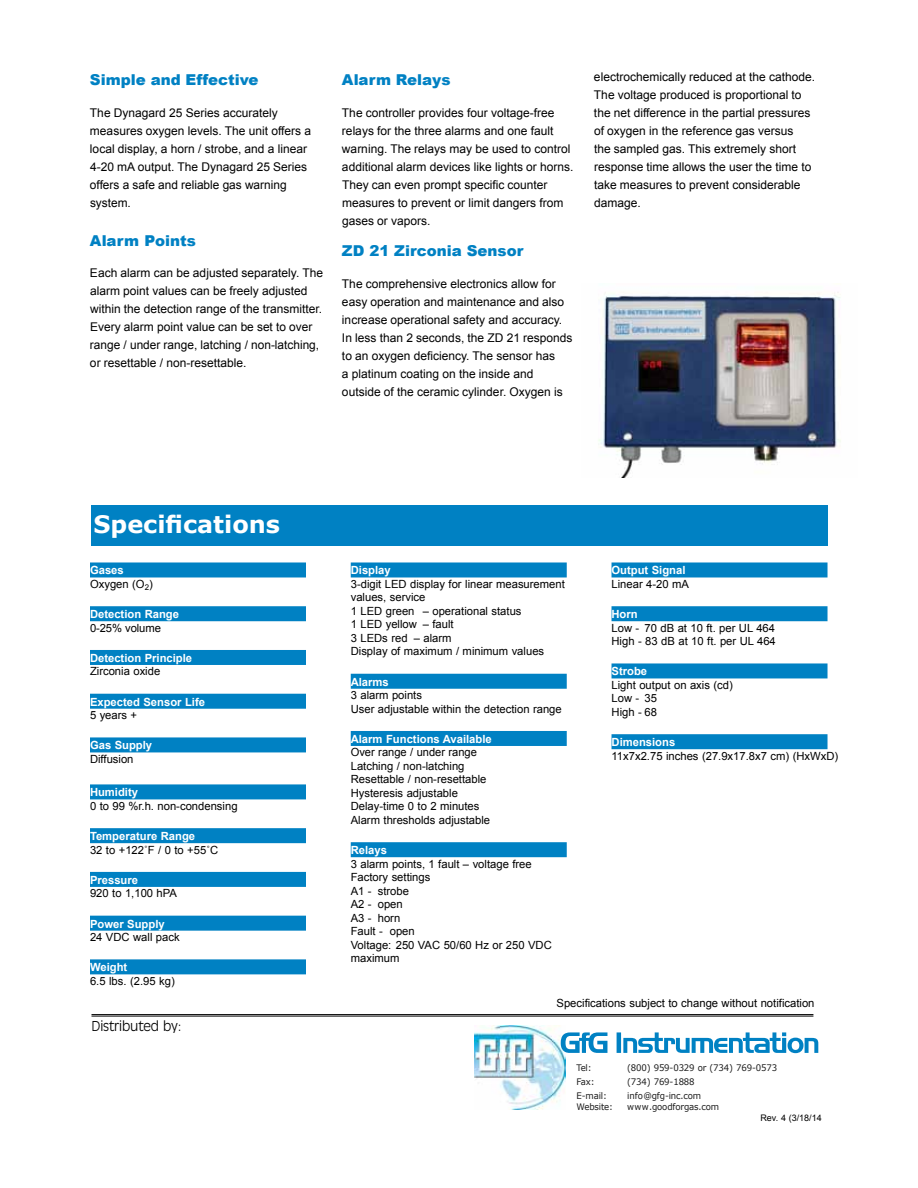
<style>
.page{position:relative;width:918px;height:1188px;background:#fff}
.page>*{position:absolute;margin:0;border:0;box-sizing:border-box;transform-origin:0 0}
.t1{font:700 24px "Verdana";color:#fff}
.t2{font:900 15px "Arial";color:#0081c3}
.t3{font:300 13.5px "Antique Olive LT";letter-spacing:-.01em;color:#000}
.t4{font:12px/18px "Arial";color:#000}
.t5{font:11.25px/13.5px "Arial";color:#000}
.t6{font:700 11.25px "Arial";color:#fff}
.t7{font:300 10.5px/13.5px "Antique Olive LT";letter-spacing:-.015em;color:#000;scale:.95 1}
.t8{font:9px "Verdana";letter-spacing:-.015em;color:#1c1c1c;scale:.95 1}
.t9{font:9px "Arial";color:#000}
.s1{font-weight:700;color:#fff}
</style>
<div class="page">
<img style="left:598px;top:292px;width:243px;height:186px">
<hr style="left:92px;top:1014px;width:721px;height:1px;background:#000">
<hr style="left:92px;top:1016px;width:721px;height:1px;background:#000">
<div style="left:92px;top:505px;width:736px;height:41px;background:#0081c3"></div>
<img style="left:475px;top:1025px;width:91px;height:85px">
<svg style="left:515px;top:1025px;width:303px;height:29px"></svg>
<div style="left:90px;top:562px;width:216px;height:15px;background:#0081c3"></div>
<div style="left:90px;top:606px;width:216px;height:15px;background:#0081c3"></div>
<div style="left:90px;top:650px;width:216px;height:15px;background:#0081c3"></div>
<div style="left:90px;top:694px;width:216px;height:15px;background:#0081c3"></div>
<div style="left:90px;top:737px;width:216px;height:15px;background:#0081c3"></div>
<div style="left:90px;top:784px;width:216px;height:15px;background:#0081c3"></div>
<div style="left:90px;top:828px;width:216px;height:15px;background:#0081c3"></div>
<div style="left:90px;top:872px;width:216px;height:15px;background:#0081c3"></div>
<div style="left:90px;top:916px;width:216px;height:15px;background:#0081c3"></div>
<div style="left:90px;top:959px;width:216px;height:15px;background:#0081c3"></div>
<div style="left:351px;top:562px;width:216px;height:15px;background:#0081c3"></div>
<div style="left:351px;top:674px;width:216px;height:15px;background:#0081c3"></div>
<div style="left:351px;top:731px;width:216px;height:15px;background:#0081c3"></div>
<div style="left:351px;top:842px;width:216px;height:15px;background:#0081c3"></div>
<div style="left:612px;top:562px;width:216px;height:15px;background:#0081c3"></div>
<div style="left:612px;top:606px;width:216px;height:15px;background:#0081c3"></div>
<div style="left:612px;top:663px;width:216px;height:15px;background:#0081c3"></div>
<div style="left:612px;top:734px;width:216px;height:15px;background:#0081c3"></div>
<p class="t2" style="left:90px;top:69px;width:170px">Simple and Effective</p>
<p class="t4" style="left:90px;top:103px;width:223px">The Dynagard 25 Series accurately measures oxygen levels. The unit offers a local display, a horn / strobe, and a linear 4-20 mA output. The Dynagard 25 Series offers a safe and reliable gas warning system.</p>
<p class="t2" style="left:90px;top:229px;width:107px">Alarm Points</p>
<p class="t4" style="left:90px;top:264px;width:235px">Each alarm can be adjusted separately. The alarm point values can be freely adjusted within the detection range of the transmitter.<br>Every alarm point value can be set to over range / under range, latching / non-latching, or resettable / non-resettable.</p>
<p class="t2" style="left:342px;top:69px;width:110px">Alarm Relays</p>
<p class="t4" style="left:342px;top:103px;width:233px">The controller provides four voltage-free relays for the three alarms and one fault warning. The relays may be used to control additional alarm devices like lights or horns.<br>They can even prompt specific counter measures to prevent or limit dangers from gases or vapors.</p>
<p class="t2" style="left:342px;top:240px;width:183px">ZD 21 Zirconia Sensor</p>
<p class="t4" style="left:342px;top:274px;width:232px">The comprehensive electronics allow for easy operation and maintenance and also increase operational safety and accuracy.<br>In less than 2 seconds, the ZD 21 responds to an oxygen deficiency. The sensor has<br>a platinum coating on the inside and outside of the ceramic cylinder. Oxygen is</p>
<p class="t4" style="left:594px;top:68px;width:223px">electrochemically reduced at the cathode.<br>The voltage produced is proportional to the net difference in the partial pressures of oxygen in the reference gas versus<br>the sampled gas. This extremely short response time allows the user the time to take measures to prevent considerable damage.</p>
<h1 class="t1" style="left:94px;top:507px;width:188px">Specifications</h1>
<p class="t5" style="left:90px;top:564px;width:64px"><span class="s1">Gases<br></span>Oxygen (O<sub>2</sub>)</p>
<p class="t6" style="left:90px;top:607px;width:91px">Detection Range</p>
<p class="t5" style="left:90px;top:621px;width:72px">0-25% volume</p>
<p class="t6" style="left:90px;top:651px;width:104px">Detection Principle</p>
<p class="t5" style="left:90px;top:665px;width:72px">Zirconia oxide</p>
<p class="t6" style="left:90px;top:694px;width:117px">Expected Sensor Life</p>
<p class="t5" style="left:90px;top:709px;width:49px">5 years +</p>
<p class="t6" style="left:90px;top:738px;width:64px">Gas Supply</p>
<p class="t5" style="left:90px;top:752px;width:45px">Diffusion</p>
<p class="t6" style="left:90px;top:785px;width:50px">Humidity</p>
<p class="t5" style="left:90px;top:799px;width:149px">0 to 99 %r.h. non-condensing</p>
<p class="t6" style="left:90px;top:829px;width:107px">Temperature Range</p>
<p class="t5" style="left:90px;top:843px;width:130px">32 to +122˚F / 0 to +55˚C</p>
<p class="t6" style="left:90px;top:872px;width:50px">Pressure</p>
<p class="t5" style="left:90px;top:887px;width:89px">920 to 1,100 hPA</p>
<p class="t6" style="left:90px;top:916px;width:76px">Power Supply</p>
<p class="t5" style="left:90px;top:931px;width:91px">24 VDC wall pack</p>
<p class="t6" style="left:90px;top:960px;width:39px">Weight</p>
<p class="t5" style="left:90px;top:974px;width:86px">6.5 lbs. (2.95 kg)</p>
<p class="t3" style="left:90px;top:1013px;width:91px">Distributed by:</p>
<p class="t3" style="left:92px;top:1019px;width:91px">Distributed by:</p>
<p class="t6" style="left:351px;top:563px;width:42px">Display</p>
<p class="t5" style="left:351px;top:577px;width:216px">3-digit LED display for linear measurement values, service<br>1 LED green – operational status<br>1 LED yellow – fault<br>3 LEDs red – alarm<br>Display of maximum / minimum values</p>
<p class="t6" style="left:351px;top:674px;width:40px">Alarms</p>
<p class="t5" style="left:351px;top:689px;width:213px">3 alarm points<br>User adjustable within the detection range</p>
<p class="t6" style="left:351px;top:732px;width:143px">Alarm Functions Available</p>
<p class="t5" style="left:351px;top:746px;width:141px">Over range / under range<br>Latching / non-latching<br>Resettable / non-resettable<br>Hysteresis adjustable<br>Delay-time 0 to 2 minutes<br>Alarm thresholds adjustable</p>
<p class="t6" style="left:351px;top:843px;width:38px">Relays</p>
<p class="t5" style="left:351px;top:857px;width:203px">3 alarm points, 1 fault – voltage free<br>Factory settings<br>A1 - strobe<br>A2 - open<br>A3 - horn<br>Fault - open<br>Voltage: 250 VAC 50/60 Hz or 250 VDC maximum</p>
<p class="t6" style="left:612px;top:563px;width:76px">Output Signal</p>
<p class="t5" style="left:612px;top:577px;width:79px">Linear 4-20 mA</p>
<p class="t6" style="left:612px;top:607px;width:28px">Horn</p>
<p class="t5" style="left:612px;top:621px;width:166px">Low - 70 dB at 10 ft. per UL 464<br>High - 83 dB at 10 ft. per UL 464</p>
<p class="t6" style="left:612px;top:664px;width:37px">Strobe</p>
<p class="t5" style="left:612px;top:678px;width:123px">Light output on axis (cd)<br>Low - 35<br>High - 68</p>
<p class="t6" style="left:612px;top:735px;width:65px">Dimensions</p>
<p class="t5" style="left:612px;top:749px;width:228px">11x7x2.75 inches (27.9x17.8x7 cm) (HxWxD)</p>
<p class="t5" style="left:557px;top:997px;width:259px">Specifications subject to change without notification</p>
<p class="t7" style="left:645px;top:1061px;width:86px">(800) 959-0329 (734) 769-1888 info@gfg-inc.com</p>
<p class="t8" style="left:576px;top:1062px;width:18px">Tel:</p>
<p class="t8" style="left:627px;top:1062px;width:160px">(800) 959-0329 or (734) 769-0573</p>
<p class="t8" style="left:576px;top:1076px;width:21px">Fax:</p>
<p class="t8" style="left:627px;top:1076px;width:73px">(734) 769-1888</p>
<p class="t8" style="left:576px;top:1090px;width:34px">E-mail:</p>
<p class="t8" style="left:627px;top:1090px;width:80px">info@gfg-inc.com</p>
<p class="t8" style="left:576px;top:1101px;width:40px">Website:</p>
<p class="t8" style="left:627px;top:1101px;width:99px">www.goodforgas.com</p>
<p class="t7" style="left:637px;top:1066px;width:157px">(800) 959-0329 or (734) 769-0573</p>
<p class="t7" style="left:586px;top:1080px;width:20px">Fax:</p>
<p class="t7" style="left:637px;top:1080px;width:87px">(734) 769-1888 info@gfg-inc.com</p>
<p class="t9" style="left:760px;top:1112px;width:63px">Rev. 4 (3/18/14</p>
</div>
